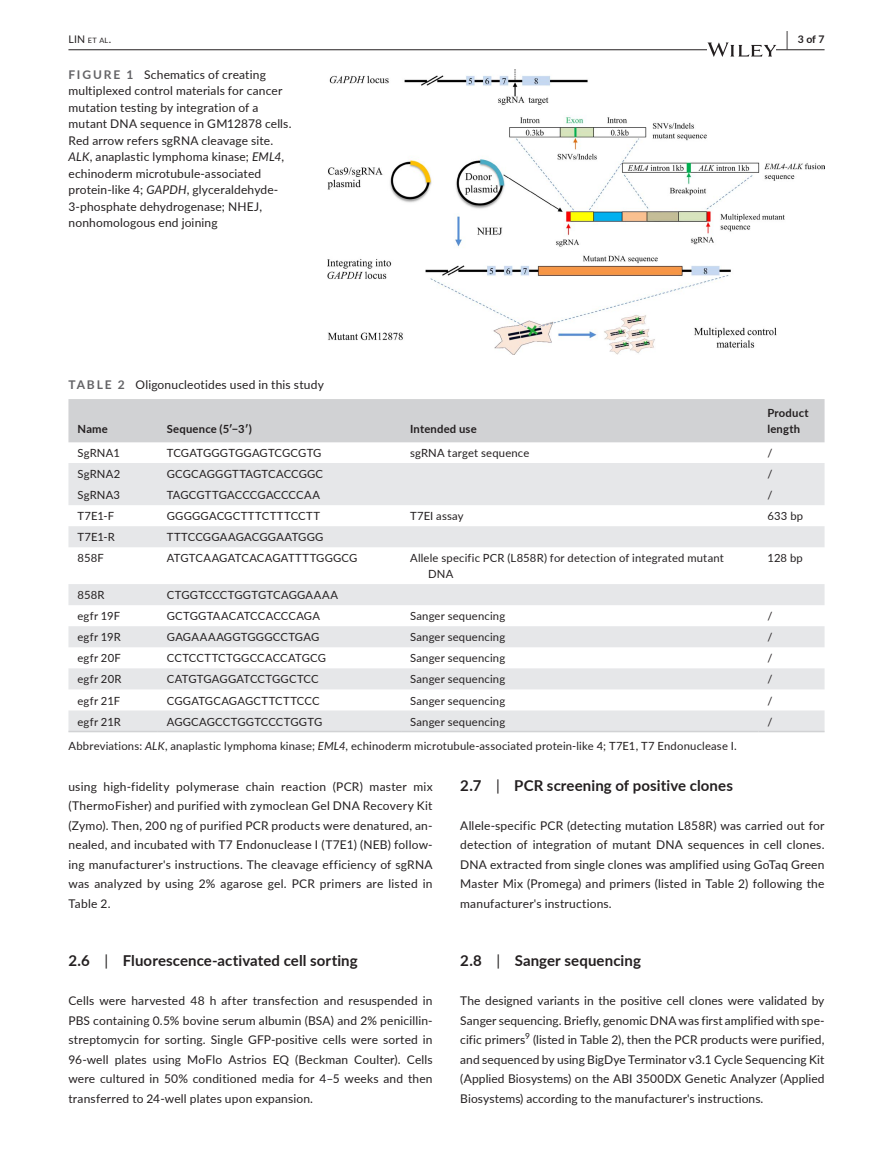
<style>
.page{position:relative;width:893px;height:1174px;background:#fff}
.page>*{position:absolute;margin:0;border:0;box-sizing:border-box;transform-origin:0 0}
.t1{font:700 15px "Lato";letter-spacing:.005em;color:#231f20}
.t2{font:12px/19.5px "Lato";letter-spacing:.015em;color:#231f20;text-align:justify}
.t3{font:11.25px/15.8px "Lato";letter-spacing:.02em;color:#231f20}
.t4{font:11.25px "Lato";color:#231f20}
.t5{font:700 11.25px/15.8px "Lato";letter-spacing:.02em;color:#231f20}
.t6{font:10.5px "Lato";color:#231f20}
.t7{font:700 10.5px "Lato";color:#231f20}
.s1{font-size:7.35px}
.s2{font-size:19.5px}
.s3{font-weight:700;color:#636366}
.s4{font-style:italic}
.s5{font-weight:400}
</style>
<div class="page">
<hr style="left:68px;top:49px;width:756px;height:1px;background:#231f20">
<svg style="left:707px;top:42px;width:69px;height:15px"></svg>
<img style="left:327px;top:69px;width:497px;height:285px">
<div style="left:68px;top:399px;width:756px;height:43px;background:#d1d2d4"></div>
<svg style="left:68px;top:463px;width:756px;height:268px;fill:#e6e7e9"></svg>
<hr style="left:68px;top:731px;width:90px;height:1px;background:#d1d2d4">
<hr style="left:158px;top:731px;width:243px;height:1px;background:#d1d2d4">
<hr style="left:401px;top:731px;width:357px;height:1px;background:#d1d2d4">
<hr style="left:758px;top:731px;width:66px;height:1px;background:#d1d2d4">
<p class="t6" style="left:68px;top:31px;width:44px">LIN <span class="s1">et al</span>.</p>
<p class="t7" style="left:786px;top:31px;width:40px"><span class="s2">|</span> 3 of 7</p>
<p class="t2" style="left:68px;top:66px;width:225px;line-height:16.5px;text-align:left"><span class="s3">FIGURE 1</span> Schematics of creating multiplexed control materials for cancer mutation testing by integration of a mutant DNA sequence in GM12878 cells.<br>Red arrow refers sgRNA cleavage site.<br><span class="s4">ALK</span>, anaplastic lymphoma kinase; <span class="s4">EML4</span>, echinoderm microtubule-associated protein-like 4; <span class="s4">GAPDH</span>, glyceraldehyde-3-phosphate dehydrogenase; NHEJ, nonhomologous end joining</p>
<p class="t2" style="left:68px;top:375px;width:257px"><span class="s3">TABLE 2</span> Oligonucleotides used in this study</p>
<p class="t5" style="left:77px;top:420px;width:32px">Name</p>
<p class="t5" style="left:167px;top:420px;width:86px">Sequence (5′−3′)</p>
<p class="t5" style="left:410px;top:420px;width:68px">Intended use</p>
<p class="t5" style="left:767px;top:405px;width:43px">Product length</p>
<p class="t3" style="left:77px;top:444px;width:44px">SgRNA1</p>
<p class="t4" style="left:167px;top:445px;width:156px">TCGATGGGTGGAGTCGCGTG</p>
<p class="t3" style="left:410px;top:444px;width:121px">sgRNA target sequence</p>
<p class="t3" style="left:767px;top:444px;width:7px">/</p>
<p class="t3" style="left:77px;top:465px;width:44px">SgRNA2</p>
<p class="t3" style="left:167px;top:465px;width:158px">GCGCAGGGTTAGTCACCGGC</p>
<p class="t3" style="left:767px;top:465px;width:7px">/</p>
<p class="t3" style="left:77px;top:487px;width:44px">SgRNA3</p>
<p class="t4" style="left:167px;top:487px;width:155px">TAGCGTTGACCCGACCCCAA</p>
<p class="t3" style="left:767px;top:487px;width:7px">/</p>
<p class="t3" style="left:77px;top:508px;width:38px">T7E1-F</p>
<p class="t3" style="left:167px;top:508px;width:155px">GGGGGACGCTTTCTTTCCTT</p>
<p class="t3" style="left:410px;top:508px;width:55px">T7EI assay</p>
<p class="t3" style="left:767px;top:508px;width:37px">633 bp</p>
<p class="t3" style="left:77px;top:529px;width:39px">T7E1-R</p>
<p class="t3" style="left:167px;top:529px;width:158px">TTTCCGGAAGACGGAATGGG</p>
<p class="t3" style="left:77px;top:550px;width:28px">858F</p>
<p class="t3" style="left:167px;top:550px;width:192px">ATGTCAAGATCACAGATTTTGGGCG</p>
<p class="t3" style="left:428px;top:550px;width:297px;text-indent:-18px">Allele specific PCR (L858R) for detection of integrated mutant<br>DNA</p>
<p class="t3" style="left:767px;top:550px;width:37px">128 bp</p>
<p class="t3" style="left:77px;top:587px;width:29px">858R</p>
<p class="t3" style="left:167px;top:587px;width:173px">CTGGTCCCTGGTGTCAGGAAAA</p>
<p class="t3" style="left:77px;top:608px;width:44px">egfr 19F</p>
<p class="t4" style="left:167px;top:608px;width:155px">GCTGGTAACATCCACCCAGA</p>
<p class="t3" style="left:410px;top:608px;width:97px">Sanger sequencing</p>
<p class="t3" style="left:767px;top:608px;width:7px">/</p>
<p class="t3" style="left:77px;top:629px;width:45px">egfr 19R</p>
<p class="t3" style="left:167px;top:629px;width:154px">GAGAAAAGGTGGGCCTGAG</p>
<p class="t3" style="left:410px;top:629px;width:97px">Sanger sequencing</p>
<p class="t3" style="left:767px;top:629px;width:7px">/</p>
<p class="t3" style="left:77px;top:650px;width:45px">egfr 20F</p>
<p class="t4" style="left:167px;top:650px;width:161px">CCTCCTTCTGGCCACCATGCG</p>
<p class="t3" style="left:410px;top:650px;width:97px">Sanger sequencing</p>
<p class="t3" style="left:767px;top:650px;width:7px">/</p>
<p class="t3" style="left:77px;top:671px;width:46px">egfr 20R</p>
<p class="t4" style="left:167px;top:671px;width:153px">CATGTGAGGATCCTGGCTCC</p>
<p class="t3" style="left:410px;top:671px;width:97px">Sanger sequencing</p>
<p class="t3" style="left:767px;top:671px;width:7px">/</p>
<p class="t3" style="left:77px;top:692px;width:44px">egfr 21F</p>
<p class="t3" style="left:167px;top:692px;width:154px">CGGATGCAGAGCTTCTTCCC</p>
<p class="t3" style="left:410px;top:692px;width:97px">Sanger sequencing</p>
<p class="t3" style="left:767px;top:692px;width:7px">/</p>
<p class="t3" style="left:77px;top:713px;width:45px">egfr 21R</p>
<p class="t3" style="left:167px;top:713px;width:157px">AGGCAGCCTGGTCCCTGGTG</p>
<p class="t3" style="left:410px;top:713px;width:97px">Sanger sequencing</p>
<p class="t3" style="left:767px;top:713px;width:7px">/</p>
<p class="t3" style="left:68px;top:738px;width:670px">Abbreviations: <span class="s4">ALK</span>, anaplastic lymphoma kinase; <span class="s4">EML4</span>, echinoderm microtubule-associated protein-like 4; T7E1, T7 Endonuclease I.</p>
<p class="t2" style="left:68px;top:776px;width:366px">using high-fidelity polymerase chain reaction (PCR) master mix (ThermoFisher) and purified with zymoclean Gel DNA Recovery Kit (Zymo). Then, 200 ng of purified PCR products were denatured, an&shy;nealed, and incubated with T7 Endonuclease I (T7E1) (NEB) follow&shy;ing manufacturer's instructions. The cleavage efficiency of sgRNA was analyzed by using 2% agarose gel. PCR primers are listed in Table 2.</p>
<p class="t1" style="left:68px;top:950px;width:291px">2.6 <span class="s5">|</span> Fluorescence-activated cell sorting</p>
<p class="t2" style="left:68px;top:990px;width:366px">Cells were harvested 48 h after transfection and resuspended in PBS containing 0.5% bovine serum albumin (BSA) and 2% penicillin&shy;streptomycin for sorting. Single GFP-positive cells were sorted in 96-well plates using MoFlo Astrios EQ (Beckman Coulter). Cells were cultured in 50% conditioned media for 4–5 weeks and then transferred to 24-well plates upon expansion.</p>
<p class="t1" style="left:460px;top:774px;width:274px">2.7 <span class="s5">|</span> PCR screening of positive clones</p>
<p class="t2" style="left:460px;top:815px;width:366px">Allele-specific PCR (detecting mutation L858R) was carried out for detection of integration of mutant DNA sequences in cell clones.<br>DNA extracted from single clones was amplified using GoTaq Green Master Mix (Promega) and primers (listed in Table 2) following the manufacturer's instructions.</p>
<p class="t1" style="left:460px;top:950px;width:182px">2.8 <span class="s5">|</span> Sanger sequencing</p>
<p class="t2" style="left:460px;top:990px;width:366px">The designed variants in the positive cell clones were validated by Sanger sequencing. Briefly, genomic DNA was first amplified with spe&shy;cific primers<sup>9</sup> (listed in Table 2), then the PCR products were purified, and sequenced by using BigDye Terminator v3.1 Cycle Sequencing Kit (Applied Biosystems) on the ABI 3500DX Genetic Analyzer (Applied Biosystems) according to the manufacturer's instructions.</p>
</div>
